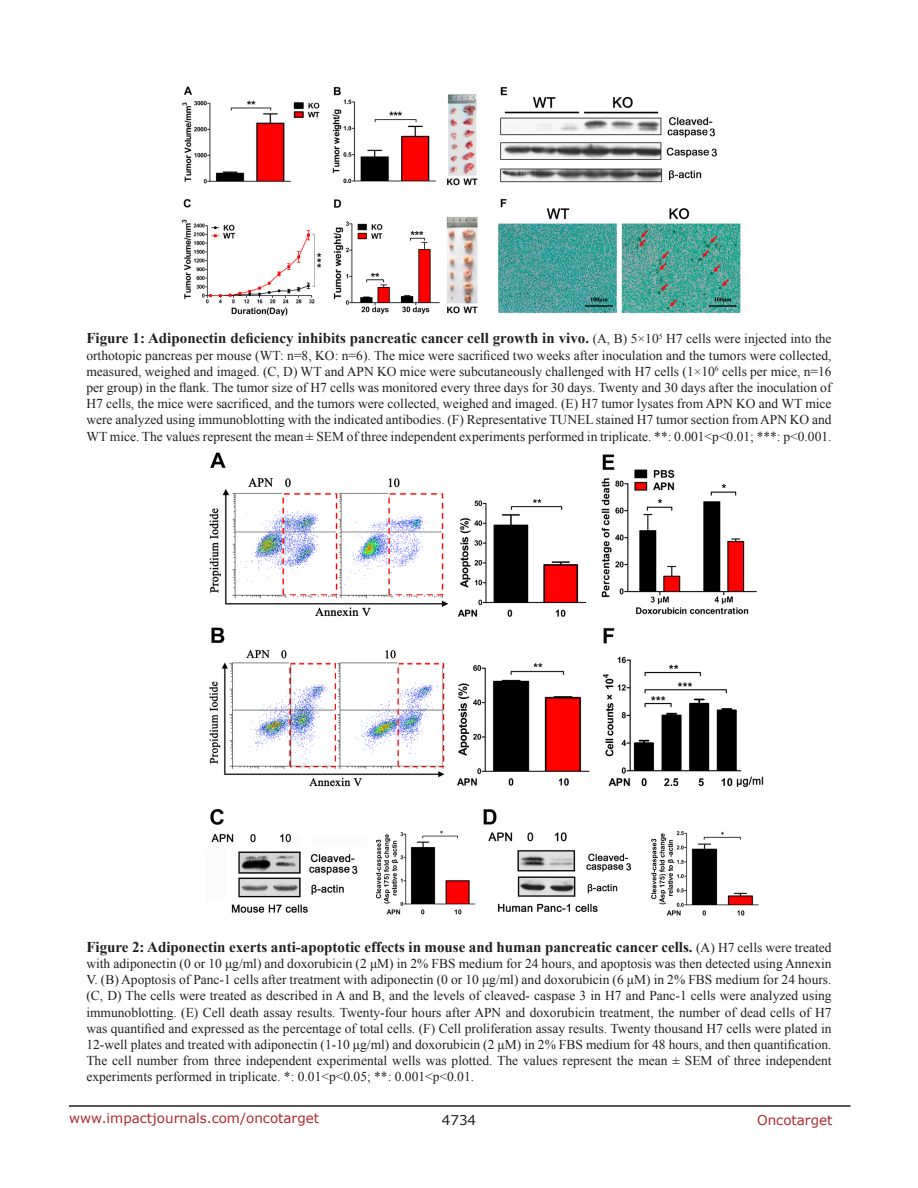
<style>
.page{position:relative;width:918px;height:1188px;background:#fff}
.page>*{position:absolute;margin:0;border:0;box-sizing:border-box;transform-origin:0 0}
.FigureText{font:700 15px "Times New Roman";color:#221f22}
.FigureText-2{font:13.5px/16.2px "Times New Roman";color:#221f22;text-align:justify}
.t1{font:13.5px "Verdana";color:#ac2b31}
.t2{font:13.5px "Verdana";color:#221f22}
.s1{font-weight:400;font-size:13.5px}
</style>
<div class="page">
<hr style="left:69px;top:1105px;width:781px;height:2px;background:#231f20">
<img style="left:181px;top:86px;width:560px;height:230px">
<img style="left:209px;top:452px;width:555px;height:464px">
<p class="FigureText" style="left:86px;top:328px;width:747px">Figure 1: Adiponectin deficiency inhibits pancreatic cancer cell growth in vivo. <span class="s1">(A, B) 5×10</span><sup>5</sup> <span class="s1">H7 cells were injected into the</span></p>
<p class="FigureText-2" style="left:86px;top:347px;width:747px">orthotopic pancreas per mouse (WT: n=8, KO: n=6). The mice were sacrificed two weeks after inoculation and the tumors were collected, measured, weighed and imaged. (C, D) WT and APN KO mice were subcutaneously challenged with H7 cells (1×10<sup>6</sup> cells per mice, n=16 per group) in the flank. The tumor size of H7 cells was monitored every three days for 30 days. Twenty and 30 days after the inoculation of H7 cells, the mice were sacrificed, and the tumors were collected, weighed and imaged. (E) H7 tumor lysates from APN KO and WT mice were analyzed using immunoblotting with the indicated antibodies. (F) Representative TUNEL stained H7 tumor section from APN KO and WT mice. The values represent the mean ± SEM of three independent experiments performed in triplicate. **: 0.001&lt;p&lt;0.01; ***: p&lt;0.001.</p>
<p class="FigureText" style="left:86px;top:936px;width:747px">Figure 2: Adiponectin exerts anti-apoptotic effects in mouse and human pancreatic cancer cells. <span class="s1">(A) H7 cells were treated</span></p>
<p class="FigureText-2" style="left:86px;top:955px;width:747px">with adiponectin (0 or 10 μg/ml) and doxorubicin (2 μM) in 2% FBS medium for 24 hours, and apoptosis was then detected using Annexin V. (B) Apoptosis of Panc-1 cells after treatment with adiponectin (0 or 10 μg/ml) and doxorubicin (6 μM) in 2% FBS medium for 24 hours. (C, D) The cells were treated as described in A and B, and the levels of cleaved- caspase 3 in H7 and Panc-1 cells were analyzed using immunoblotting. (E) Cell death assay results. Twenty-four hours after APN and doxorubicin treatment, the number of dead cells of H7 was quantified and expressed as the percentage of total cells. (F) Cell proliferation assay results. Twenty thousand H7 cells were plated in 12-well plates and treated with adiponectin (1-10 μg/ml) and doxorubicin (2 μM) in 2% FBS medium for 48 hours, and then quantification.<br>The cell number from three independent experimental wells was plotted. The values represent the mean ± SEM of three independent experiments performed in triplicate. *: 0.01&lt;p&lt;0.05; **: 0.001&lt;p&lt;0.01.</p>
<p class="t1" style="left:69px;top:1109px;width:252px">www.impactjournals.com/oncotarget</p>
<p class="t2" style="left:442px;top:1111px;width:36px">4734</p>
<p class="t1" style="left:757px;top:1111px;width:77px">Oncotarget</p>
</div>
